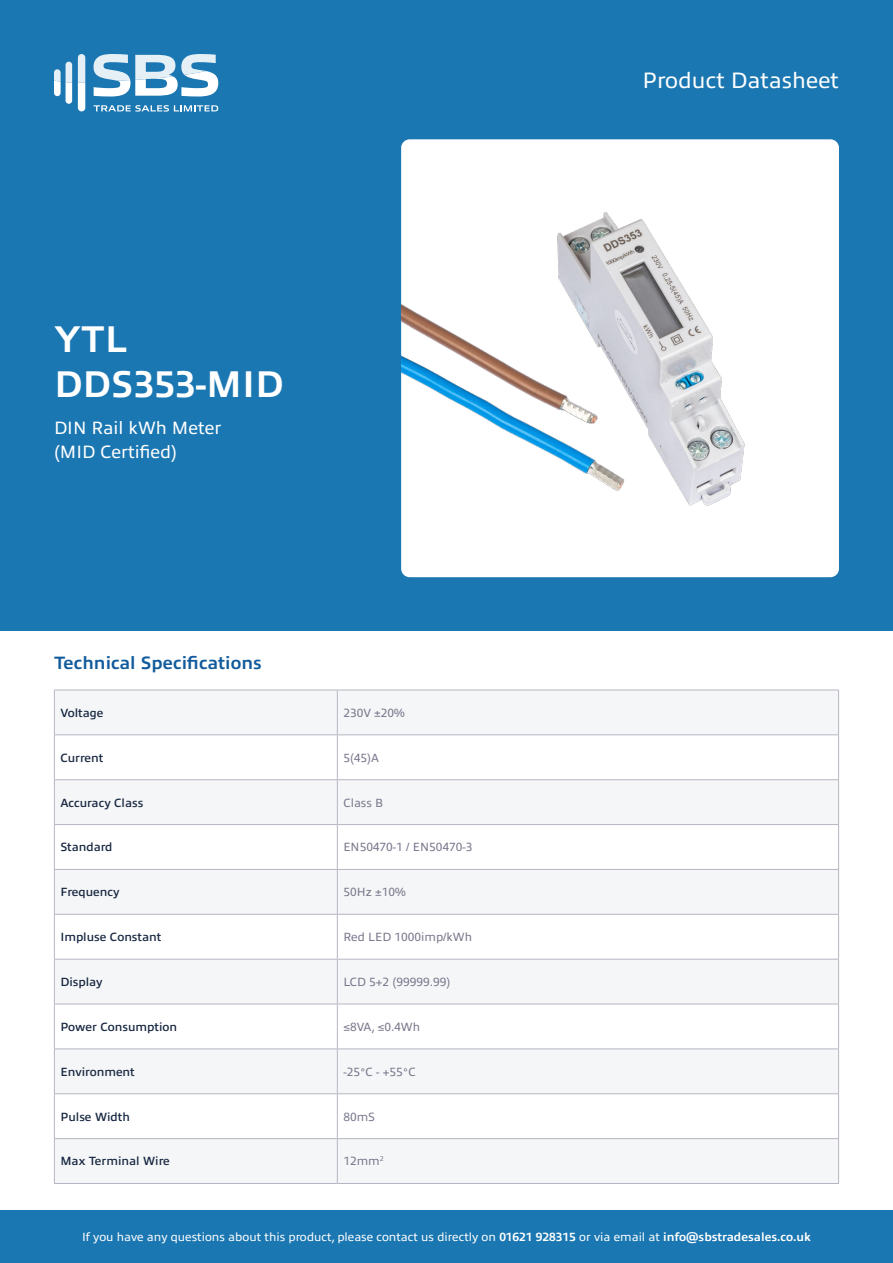
<style>
.page{position:relative;width:893px;height:1263px;background:#fff}
.page>*{position:absolute;margin:0;border:0;box-sizing:border-box;transform-origin:0 0}
.t1{font:700 37.5px/45px "Allumi Std";color:#fff}
.t2{font:22.5px "Allumi Std";color:#fff}
.t3{font:18px/24px "Allumi Std";color:#fff}
.t4{font:700 18px "Allumi Std";color:#125b9c}
.t5{font:600 12px "Allumi Std";color:#172741}
.t6{font:12px "Allumi Std";color:#79788d}
.t7{font:12px "Allumi Std";color:#fff}
.s1{font-weight:700}
</style>
<div class="page">
<div style="left:0;top:0;width:893px;height:631px;background:#1b77b2"></div>
<svg style="left:54px;top:62px;width:18px;height:42px"></svg>
<svg style="left:78px;top:54px;width:7px;height:57px"></svg>
<svg style="left:94px;top:54px;width:124px;height:43px"></svg>
<svg style="left:94px;top:105px;width:124px;height:7px"></svg>
<div style="left:0;top:1210px;width:893px;height:53px;background:#1b77b2"></div>
<div style="left:55px;top:691px;width:783px;height:492px;background:#f5f6f7"></div>
<svg style="left:55px;top:735px;width:783px;height:403px"></svg>
<hr style="left:54px;top:690px;width:283px;height:1px;background:#b7b6c2">
<hr style="left:54px;top:690px;width:1px;height:44px;background:#b7b6c2">
<hr style="left:337px;top:690px;width:502px;height:1px;background:#b7b6c2">
<hr style="left:337px;top:690px;width:1px;height:44px;background:#b7b6c2">
<hr style="left:838px;top:690px;width:1px;height:44px;background:#b7b6c2">
<hr style="left:54px;top:734px;width:283px;height:1px;background:#b7b6c2">
<hr style="left:54px;top:735px;width:1px;height:44px;background:#b7b6c2">
<hr style="left:337px;top:734px;width:502px;height:1px;background:#b7b6c2">
<hr style="left:337px;top:735px;width:1px;height:44px;background:#b7b6c2">
<hr style="left:838px;top:735px;width:1px;height:44px;background:#b7b6c2">
<hr style="left:54px;top:779px;width:283px;height:1px;background:#b7b6c2">
<hr style="left:54px;top:780px;width:1px;height:44px;background:#b7b6c2">
<hr style="left:337px;top:779px;width:502px;height:1px;background:#b7b6c2">
<hr style="left:337px;top:780px;width:1px;height:44px;background:#b7b6c2">
<hr style="left:838px;top:780px;width:1px;height:44px;background:#b7b6c2">
<hr style="left:54px;top:824px;width:283px;height:1px;background:#b7b6c2">
<hr style="left:54px;top:825px;width:1px;height:44px;background:#b7b6c2">
<hr style="left:337px;top:824px;width:502px;height:1px;background:#b7b6c2">
<hr style="left:337px;top:825px;width:1px;height:44px;background:#b7b6c2">
<hr style="left:838px;top:825px;width:1px;height:44px;background:#b7b6c2">
<hr style="left:54px;top:869px;width:283px;height:1px;background:#b7b6c2">
<hr style="left:54px;top:870px;width:1px;height:44px;background:#b7b6c2">
<hr style="left:337px;top:869px;width:502px;height:1px;background:#b7b6c2">
<hr style="left:337px;top:870px;width:1px;height:44px;background:#b7b6c2">
<hr style="left:838px;top:870px;width:1px;height:44px;background:#b7b6c2">
<hr style="left:54px;top:914px;width:283px;height:1px;background:#b7b6c2">
<hr style="left:54px;top:915px;width:1px;height:44px;background:#b7b6c2">
<hr style="left:337px;top:914px;width:502px;height:1px;background:#b7b6c2">
<hr style="left:337px;top:915px;width:1px;height:44px;background:#b7b6c2">
<hr style="left:838px;top:915px;width:1px;height:44px;background:#b7b6c2">
<hr style="left:54px;top:959px;width:283px;height:1px;background:#b7b6c2">
<hr style="left:54px;top:959px;width:1px;height:45px;background:#b7b6c2">
<hr style="left:337px;top:959px;width:502px;height:1px;background:#b7b6c2">
<hr style="left:337px;top:959px;width:1px;height:45px;background:#b7b6c2">
<hr style="left:838px;top:959px;width:1px;height:45px;background:#b7b6c2">
<hr style="left:54px;top:1004px;width:283px;height:1px;background:#b7b6c2">
<hr style="left:54px;top:1004px;width:1px;height:44px;background:#b7b6c2">
<hr style="left:337px;top:1004px;width:502px;height:1px;background:#b7b6c2">
<hr style="left:337px;top:1004px;width:1px;height:44px;background:#b7b6c2">
<hr style="left:838px;top:1004px;width:1px;height:44px;background:#b7b6c2">
<hr style="left:54px;top:1048px;width:283px;height:1px;background:#b7b6c2">
<hr style="left:54px;top:1049px;width:1px;height:44px;background:#b7b6c2">
<hr style="left:337px;top:1048px;width:502px;height:1px;background:#b7b6c2">
<hr style="left:337px;top:1049px;width:1px;height:44px;background:#b7b6c2">
<hr style="left:838px;top:1049px;width:1px;height:44px;background:#b7b6c2">
<hr style="left:54px;top:1093px;width:283px;height:1px;background:#b7b6c2">
<hr style="left:54px;top:1094px;width:1px;height:44px;background:#b7b6c2">
<hr style="left:337px;top:1093px;width:502px;height:1px;background:#b7b6c2">
<hr style="left:337px;top:1094px;width:1px;height:44px;background:#b7b6c2">
<hr style="left:838px;top:1094px;width:1px;height:44px;background:#b7b6c2">
<hr style="left:54px;top:1138px;width:283px;height:1px;background:#b7b6c2">
<hr style="left:54px;top:1139px;width:1px;height:44px;background:#b7b6c2">
<hr style="left:337px;top:1138px;width:502px;height:1px;background:#b7b6c2">
<hr style="left:337px;top:1139px;width:1px;height:44px;background:#b7b6c2">
<hr style="left:838px;top:1139px;width:1px;height:44px;background:#b7b6c2">
<hr style="left:54px;top:1183px;width:283px;height:1px;background:#b7b6c2">
<hr style="left:337px;top:1183px;width:502px;height:1px;background:#b7b6c2">
<img style="left:401px;top:139px;width:438px;height:438px">
<h1 class="t1" style="left:54px;top:317px;width:231px">YTL<br>DDS353-MID</h1>
<h3 class="t3" style="left:54px;top:416px;width:169px">DIN Rail kWh Meter (MID Certified)</h3>
<h3 class="t4" style="left:54px;top:653px;width:209px">Technical Specifications</h3>
<p class="t5" style="left:60px;top:706px;width:45px">Voltage</p>
<p class="t6" style="left:343px;top:706px;width:63px">230V ±20%</p>
<p class="t5" style="left:60px;top:751px;width:45px">Current</p>
<p class="t6" style="left:343px;top:751px;width:37px">5(45)A</p>
<p class="t5" style="left:60px;top:796px;width:85px">Accuracy Class</p>
<p class="t6" style="left:343px;top:796px;width:41px">Class B</p>
<p class="t5" style="left:60px;top:841px;width:54px">Standard</p>
<p class="t6" style="left:343px;top:841px;width:131px">EN50470-1 / EN50470-3</p>
<p class="t5" style="left:60px;top:886px;width:61px">Frequency</p>
<p class="t6" style="left:343px;top:886px;width:64px">50Hz ±10%</p>
<p class="t5" style="left:60px;top:930px;width:103px">Impluse Constant</p>
<p class="t6" style="left:343px;top:930px;width:130px">Red LED 1000imp/kWh</p>
<p class="t5" style="left:60px;top:975px;width:44px">Display</p>
<p class="t6" style="left:343px;top:975px;width:108px">LCD 5+2 (99999.99)</p>
<p class="t5" style="left:60px;top:1020px;width:118px">Power Consumption</p>
<p class="t6" style="left:343px;top:1020px;width:78px">≤8VA, ≤0.4Wh</p>
<p class="t5" style="left:60px;top:1065px;width:76px">Environment</p>
<p class="t6" style="left:343px;top:1065px;width:74px">-25°C - +55°C</p>
<p class="t5" style="left:60px;top:1110px;width:71px">Pulse Width</p>
<p class="t6" style="left:343px;top:1110px;width:33px">80mS</p>
<p class="t5" style="left:60px;top:1155px;width:111px">Max Terminal Wire</p>
<p class="t6" style="left:343px;top:1155px;width:42px">12mm<sup>2</sup></p>
<h2 class="t2" style="left:643px;top:68px;width:198px">Product Datasheet</h2>
<p class="t7" style="left:82px;top:1230px;width:730px">If you have any questions about this product, please contact us directly on <span class="s1">01621 928315</span> or via email at <span class="s1">info@sbstradesales.co.uk</span></p>
</div>
